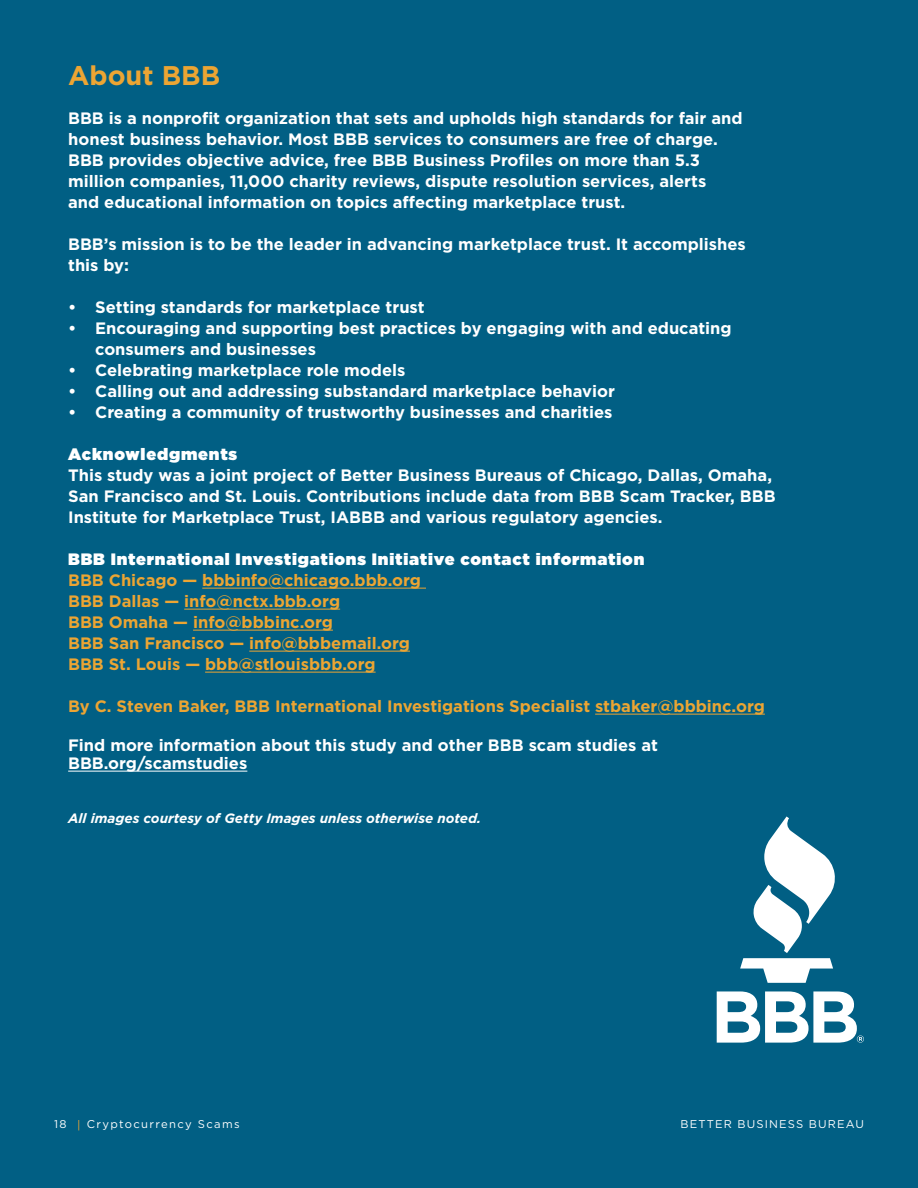
<style>
.page{position:relative;width:918px;height:1188px;background:#fff}
.page>*{position:absolute;margin:0;border:0;box-sizing:border-box;transform-origin:0 0}
.t1{font:700 27px "Gotham";color:#eca533}
.t2{font:700 16.5px/21px "Gotham";color:#fff}
.t3{font:700 16.5px "Gotham";color:#eca533}
.t4{font:900 16.5px "Gotham";letter-spacing:.05em;color:#fff}
.t5{font:italic 700 13.5px "Gotham";color:#fff}
.t6{font:11.25px "Gotham";letter-spacing:.12em;color:#fff}
.t7{font:11.25px "Gotham";letter-spacing:.1em;color:#fff}
.s1{color:#eca533}
</style>
<div class="page">
<div style="left:1px;top:0;width:917px;height:1188px;background:#015f84"></div>
<hr style="left:202px;top:588px;width:224px;height:1px;background:#eca533">
<hr style="left:184px;top:609px;width:156px;height:1px;background:#eca533">
<hr style="left:193px;top:630px;width:140px;height:1px;background:#eca533">
<hr style="left:249px;top:651px;width:161px;height:1px;background:#eca533">
<hr style="left:205px;top:672px;width:171px;height:1px;background:#eca533">
<hr style="left:595px;top:714px;width:170px;height:1px;background:#eca533">
<hr style="left:68px;top:771px;width:179px;height:1px;background:#fff">
<svg style="left:740px;top:816px;width:95px;height:167px"></svg>
<svg style="left:717px;top:991px;width:147px;height:52px"></svg>
<p class="t1" style="left:68px;top:58px;width:154px">About BBB</p>
<p class="t2" style="left:68px;top:108px;width:676px">BBB is a nonprofit organization that sets and upholds high standards for fair and honest business behavior. Most BBB services to consumers are free of charge.</p>
<p class="t2" style="left:68px;top:150px;width:634px">BBB provides objective advice, free BBB Business Profiles on more than 5.3</p>
<p class="t2" style="left:68px;top:171px;width:640px">million companies, 11,000 charity reviews, dispute resolution services, alerts</p>
<p class="t2" style="left:68px;top:192px;width:559px">and educational information on topics affecting marketplace trust.</p>
<p class="t2" style="left:68px;top:234px;width:679px">BBB’s mission is to be the leader in advancing marketplace trust. It accomplishes this by:</p>
<p class="t2" style="left:68px;top:297px;width:358px">• Setting standards for marketplace trust</p>
<p class="t2" style="left:95px;top:318px;width:638px;text-indent:-27px">• Encouraging and supporting best practices by engaging with and educating consumers and businesses</p>
<p class="t2" style="left:68px;top:360px;width:339px">• Celebrating marketplace role models</p>
<p class="t2" style="left:68px;top:381px;width:548px">• Calling out and addressing substandard marketplace behavior</p>
<p class="t2" style="left:68px;top:402px;width:546px">• Creating a community of trustworthy businesses and charities</p>
<p class="t4" style="left:68px;top:443px;width:171px">Acknowledgments</p>
<p class="t2" style="left:68px;top:465px;width:709px">This study was a joint project of Better Business Bureaus of Chicago, Dallas, Omaha,<br>San Francisco and St. Louis. Contributions include data from BBB Scam Tracker, BBB<br>Institute for Marketplace Trust, IABBB and various regulatory agencies.</p>
<p class="t4" style="left:68px;top:548px;width:578px">BBB International Investigations Initiative contact information</p>
<p class="t3" style="left:68px;top:570px;width:354px">BBB Chicago — bbbinfo@chicago.bbb.org</p>
<p class="t3" style="left:68px;top:591px;width:273px">BBB Dallas — info@nctx.bbb.org</p>
<p class="t3" style="left:68px;top:612px;width:266px">BBB Omaha — info@bbbinc.org</p>
<p class="t3" style="left:68px;top:633px;width:343px">BBB San Francisco — info@bbbemail.org</p>
<p class="t3" style="left:68px;top:654px;width:309px">BBB St. Louis — bbb@stlouisbbb.org</p>
<p class="t3" style="left:68px;top:696px;width:698px">By C. Steven Baker, BBB International Investigations Specialist stbaker@bbbinc.org</p>
<p class="t2" style="left:68px;top:735px;width:591px">Find more information about this study and other BBB scam studies at</p>
<p class="t2" style="left:68px;top:753px;width:181px">BBB.org/scamstudies</p>
<p class="t5" style="left:68px;top:810px;width:414px">All images courtesy of Getty Images unless otherwise noted.</p>
<p class="t6" style="left:54px;top:1117px;width:187px">18 <span class="s1">|</span> Cryptocurrency Scams</p>
<p class="t7" style="left:681px;top:1117px;width:185px">BETTER BUSINESS BUREAU</p>
</div>
